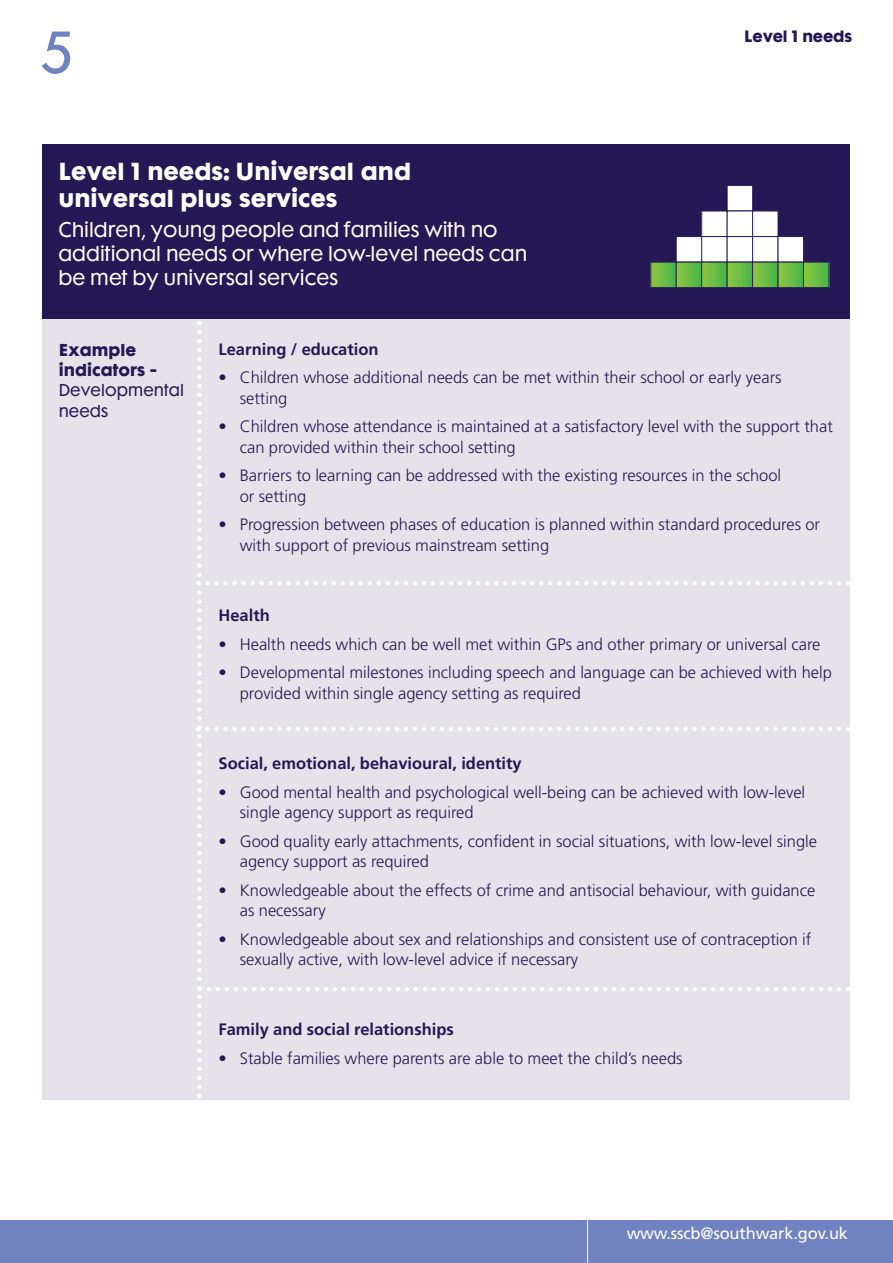
<style>
.page{position:relative;width:893px;height:1263px;background:#fff}
.page>*{position:absolute;margin:0;border:0;box-sizing:border-box;transform-origin:0 0}
.t1{font:54px "Cg Futura Maxi";color:#7082c0}
.t2{font:700 22.5px/27px "Cg Futura Maxi";color:#fff}
.t3{font:19.5px/24px "Cg Futura Maxi";color:#fff}
.t4{font:300 16.5px/20.2px "Frutiger";color:#241855}
.t5{font:700 16.5px "Frutiger";color:#241855}
.t6{font:16.5px "Frutiger";letter-spacing:-.01em;color:#fff}
.t7{font:700 15.75px/20.2px "Cg Futura Maxi";letter-spacing:.005em;color:#241855}
.t8{font:15.75px/20.2px "Cg Futura Maxi";letter-spacing:.005em;color:#241855}
.t9{font:700 15px "Cg Futura Maxi";letter-spacing:-.01em;color:#241855}
</style>
<div class="page">
<div style="left:43px;top:315px;width:807px;height:785px;background:#e5e3e9"></div>
<svg style="left:196px;top:321px;width:654px;height:777px"></svg>
<div style="left:43px;top:145px;width:807px;height:174px;background:#241855"></div>
<div style="left:0;top:1220px;width:893px;height:43px;background:#7082c0"></div>
<hr style="left:587px;top:1220px;width:1px;height:43px;background:#fff">
<div style="left:727px;top:185px;width:26px;height:26px;background:#fff"></div>
<div style="left:727px;top:185px;width:26px;height:26px;border:1px solid #241855"></div>
<div style="left:702px;top:211px;width:25px;height:25px;background:#fff"></div>
<div style="left:701px;top:211px;width:27px;height:26px;border:1px solid #241855"></div>
<div style="left:727px;top:211px;width:26px;height:25px;background:#fff"></div>
<div style="left:753px;top:211px;width:25px;height:25px;background:#fff"></div>
<div style="left:752px;top:211px;width:26px;height:26px;border:1px solid #241855"></div>
<div style="left:676px;top:237px;width:26px;height:25px;background:#fff"></div>
<div style="left:676px;top:236px;width:26px;height:26px;border:1px solid #241855"></div>
<div style="left:702px;top:237px;width:25px;height:25px;background:#fff"></div>
<div style="left:701px;top:236px;width:27px;height:26px;border:1px solid #241855"></div>
<div style="left:727px;top:237px;width:26px;height:25px;background:#fff"></div>
<div style="left:727px;top:236px;width:26px;height:26px;border:1px solid #241855"></div>
<div style="left:753px;top:237px;width:25px;height:25px;background:#fff"></div>
<div style="left:752px;top:236px;width:26px;height:26px;border:1px solid #241855"></div>
<div style="left:778px;top:237px;width:25px;height:25px;background:#fff"></div>
<div style="left:778px;top:236px;width:26px;height:26px;border:1px solid #241855"></div>
<svg style="left:652px;top:264px;width:23px;height:22px"></svg>
<div style="left:650px;top:262px;width:27px;height:26px;border:1px solid #241855"></div>
<svg style="left:678px;top:264px;width:22px;height:22px"></svg>
<div style="left:676px;top:262px;width:26px;height:26px;border:1px solid #241855"></div>
<svg style="left:703px;top:264px;width:23px;height:22px"></svg>
<div style="left:701px;top:262px;width:27px;height:26px;border:1px solid #241855"></div>
<svg style="left:729px;top:264px;width:22px;height:22px"></svg>
<div style="left:727px;top:262px;width:26px;height:26px;border:1px solid #241855"></div>
<svg style="left:754px;top:264px;width:22px;height:22px"></svg>
<div style="left:752px;top:262px;width:26px;height:26px;border:1px solid #241855"></div>
<svg style="left:780px;top:264px;width:22px;height:22px"></svg>
<div style="left:778px;top:262px;width:26px;height:26px;border:1px solid #241855"></div>
<svg style="left:805px;top:264px;width:22px;height:22px"></svg>
<div style="left:803px;top:262px;width:26px;height:26px;border:1px solid #241855"></div>
<h1 class="t1" style="left:40px;top:32px;width:36px">5</h1>
<h2 class="t2" style="left:58px;top:160px;width:354px">Level 1 needs: Universal and universal plus services</h2>
<p class="t3" style="left:58px;top:220px;width:470px">Children, young people and families with no additional needs or where low-level needs can be met by universal services</p>
<p class="t9" style="left:744px;top:30px;width:109px">Level 1 needs</p>
<p class="t7" style="left:59px;top:341px;width:100px">Example indicators -</p>
<p class="t8" style="left:59px;top:382px;width:127px">Developmental needs</p>
<p class="t5" style="left:219px;top:342px;width:162px">Learning / education</p>
<p class="t4" style="left:240px;top:369px;width:543px;text-indent:-21px">• Children whose additional needs can be met within their school or early years setting</p>
<p class="t4" style="left:240px;top:418px;width:594px;text-indent:-21px">• Children whose attendance is maintained at a satisfactory level with the support that can provided within their school setting</p>
<p class="t4" style="left:240px;top:467px;width:543px;text-indent:-21px">• Barriers to learning can be addressed with the existing resources in the school or setting</p>
<p class="t4" style="left:240px;top:516px;width:582px;text-indent:-21px">• Progression between phases of education is planned within standard procedures or with support of previous mainstream setting</p>
<p class="t5" style="left:219px;top:608px;width:53px">Health</p>
<p class="t4" style="left:219px;top:635px;width:603px">• Health needs which can be well met within GPs and other primary or universal care</p>
<p class="t4" style="left:240px;top:664px;width:594px;text-indent:-21px">• Developmental milestones including speech and language can be achieved with help provided within single agency setting as required</p>
<p class="t5" style="left:219px;top:756px;width:305px">Social, emotional, behavioural, identity</p>
<p class="t4" style="left:240px;top:783px;width:567px;text-indent:-21px">• Good mental health and psychological well-being can be achieved with low-level single agency support as required</p>
<p class="t4" style="left:240px;top:832px;width:579px;text-indent:-21px">• Good quality early attachments, confident in social situations, with low-level single agency support as required</p>
<p class="t4" style="left:240px;top:881px;width:577px;text-indent:-21px">• Knowledgeable about the effects of crime and antisocial behaviour, with guidance as necessary</p>
<p class="t4" style="left:240px;top:930px;width:573px;text-indent:-21px">• Knowledgeable about sex and relationships and consistent use of contraception if sexually active, with low-level advice if necessary</p>
<p class="t5" style="left:219px;top:1023px;width:237px">Family and social relationships</p>
<p class="t4" style="left:219px;top:1049px;width:466px">• Stable families where parents are able to meet the child’s needs</p>
<p class="t6" style="left:627px;top:1226px;width:223px">www.sscb@southwark.gov.uk</p>
</div>
